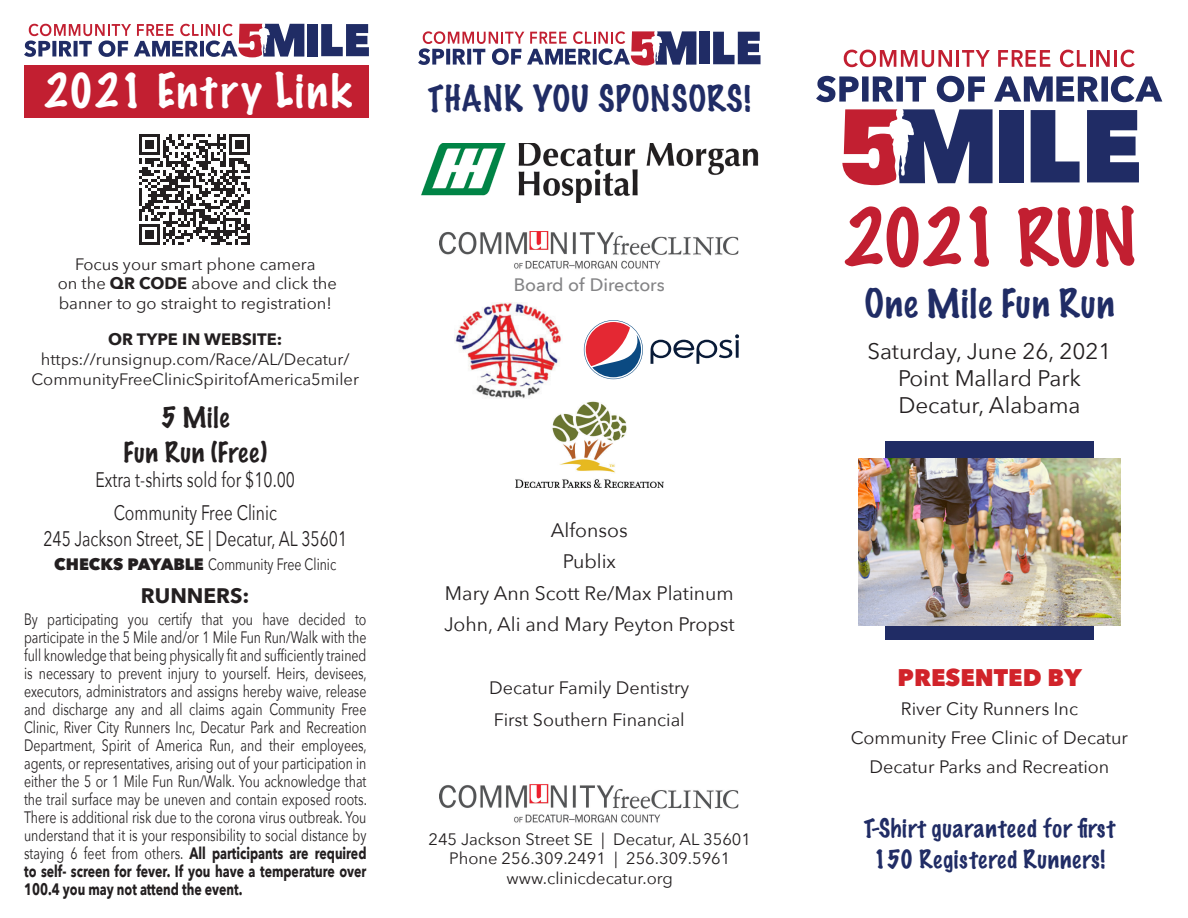
<style>
.page{position:relative;width:1188px;height:918px;background:#fff}
.page>*{position:absolute;margin:0;border:0;box-sizing:border-box;transform-origin:0 0}
.t1{font:100 72px "Marker Felt";letter-spacing:-.025em;color:#c21f31}
.t2{font:100 42.75px "Marker Felt";letter-spacing:.065em;color:#fff}
.t3{font:100 36px "Marker Felt";letter-spacing:.035em;color:#202c65}
.t4{font:100 32.85px "Marker Felt";letter-spacing:.025em;color:#202c65}
.t5{font:100 25.65px "Marker Felt";letter-spacing:.035em;color:#231f20}
.t6{font:800 24px "Avenir Next";color:#d1232a}
.t7{font:100 23.25px "Marker Felt";letter-spacing:.04em;color:#202c65}
.t8{font:22.5px "Avenir Next";color:#231f20}
.t9{font:21px "Avenir Next";color:#231f20;scale:.75 1}
.t10{font:700 21px "Avenir Next";color:#231f20}
.t11{font:19.5px "Avenir Next";color:#231f20}
.t12{font:18px "Avenir Next";color:#231f20}
.t13{font:500 18px "Avenir Next";color:#848486}
.t14{font:16.5px/18px "Avenir Next";color:#231f20;text-align:justify;scale:.75 1}
.t15{font:16.5px/19.8px "Avenir Next";color:#231f20;text-align:center}
.t16{font:700 16.5px "Avenir Next";color:#231f20}
.s1{font-weight:700}
.s2{font-weight:800}
</style>
<div class="page">
<div style="left:886px;top:441px;width:208px;height:199px;background:#202c65"></div>
<div style="left:24px;top:65px;width:345px;height:53px;background:#c21f31"></div>
<svg style="left:844px;top:50px;width:108px;height:17px"></svg>
<hr style="left:956px;top:50px;width:3px;height:17px;background:#c21f31">
<svg style="left:962px;top:50px;width:28px;height:17px"></svg>
<svg style="left:998px;top:50px;width:52px;height:17px"></svg>
<svg style="left:1060px;top:50px;width:50px;height:17px"></svg>
<hr style="left:1114px;top:50px;width:3px;height:17px;background:#c21f31">
<svg style="left:1121px;top:50px;width:14px;height:17px"></svg>
<svg style="left:816px;top:76px;width:110px;height:26px"></svg>
<svg style="left:937px;top:76px;width:48px;height:26px"></svg>
<svg style="left:994px;top:76px;width:168px;height:26px"></svg>
<div style="left:999px;top:110px;width:25px;height:72px;background:#202c65"></div>
<svg style="left:1031px;top:110px;width:49px;height:72px"></svg>
<svg style="left:1087px;top:110px;width:52px;height:72px;background:#3c4778"></svg>
<svg style="left:842px;top:109px;width:151px;height:76px"></svg>
<div style="left:307px;top:24px;width:11px;height:32px;background:#202c65"></div>
<svg style="left:321px;top:24px;width:48px;height:32px"></svg>
<svg style="left:24px;top:24px;width:280px;height:33px"></svg>
<img style="left:859px;top:458px;width:262px;height:167px">
<img style="left:439px;top:231px;width:299px;height:38px">
<div style="left:699px;top:32px;width:11px;height:32px;background:#202c65"></div>
<svg style="left:713px;top:32px;width:48px;height:32px"></svg>
<svg style="left:418px;top:31px;width:278px;height:34px"></svg>
<img style="left:455px;top:302px;width:107px;height:96px">
<img style="left:515px;top:401px;width:148px;height:86px">
<svg style="left:651px;top:334px;width:88px;height:30px"></svg>
<svg style="left:584px;top:320px;width:59px;height:59px"></svg>
<img style="left:421px;top:143px;width:338px;height:60px">
<svg style="left:139px;top:134px;width:111px;height:111px"></svg>
<img style="left:439px;top:784px;width:299px;height:39px">
<p class="t2" style="left:44px;top:57px;width:309px">2021 Entry Link</p>
<p class="t15" style="left:75px;top:253px;width:242px">Focus your smart phone camera</p>
<p class="t15" style="left:58px;top:273px;width:281px">on the <span class="s1">QR CODE</span> above and click the</p>
<p class="t15" style="left:59px;top:293px;width:275px">banner to go straight to registration!</p>
<p class="t16" style="left:108px;top:325px;width:176px">OR TYPE IN WEBSITE:</p>
<p class="t15" style="left:32px;top:349px;width:329px">https://runsignup.com/Race/AL/Decatur/<br>CommunityFreeClinicSpiritofAmerica5miler</p>
<p class="t5" style="left:161px;top:397px;width:69px">5 Mile</p>
<p class="t5" style="left:123px;top:432px;width:145px">Fun Run (Free)</p>
<p class="t9" style="left:96px;top:462px;width:268px">Extra t-shirts sold for $10.00</p>
<p class="t9" style="left:114px;top:495px;width:219px">Community Free Clinic</p>
<p class="t9" style="left:43px;top:521px;width:406px">245 Jackson Street, SE | Decatur, AL 35601</p>
<p class="t14" style="left:54px;top:554px;width:377px"><span class="s2">CHECKS PAYABLE</span> Community Free Clinic</p>
<p class="t10" style="left:141px;top:577px;width:110px">RUNNERS:</p>
<p class="t14" style="left:24px;top:610px;width:459px">By participating you certify that you have decided to participate in the 5 Mile and/or 1 Mile Fun Run/Walk with the full knowledge that being physically fit and sufficiently trained is necessary to prevent injury to yourself. Heirs, devisees, executors, administrators and assigns hereby waive, release and discharge any and all claims again Community Free Clinic, River City Runners Inc, Decatur Park and Recreation Department, Spirit of America Run, and their employees, agents, or representatives, arising out of your participation in either the 5 or 1 Mile Fun Run/Walk. You acknowledge that the trail surface may be uneven and contain exposed roots.<br>There is additional risk due to the corona virus outbreak. You understand that it is your responsibility to social distance by staying 6 feet from others. <span class="s1">All participants are required to self- screen for fever. If you have a temperature over 100.4 you may not attend the event.</span></p>
<p class="t4" style="left:428px;top:73px;width:324px">THANK YOU SPONSORS!</p>
<p class="t13" style="left:514px;top:269px;width:153px">Board of Directors</p>
<p class="t11" style="left:551px;top:513px;width:78px">Alfonsos</p>
<p class="t11" style="left:563px;top:545px;width:55px">Publix</p>
<p class="t11" style="left:445px;top:576px;width:290px">Mary Ann Scott Re/Max Platinum</p>
<p class="t11" style="left:444px;top:608px;width:292px">John, Ali and Mary Peyton Propst</p>
<p class="t12" style="left:489px;top:673px;width:202px">Decatur Family Dentistry</p>
<p class="t12" style="left:494px;top:704px;width:192px">First Southern Financial</p>
<p class="t15" style="left:428px;top:828px;width:324px">245 Jackson Street SE | Decatur, AL 35601</p>
<p class="t15" style="left:449px;top:848px;width:283px">Phone 256.309.2491 | 256.309.5961</p>
<p class="t15" style="left:507px;top:867px;width:168px">www.clinicdecatur.org</p>
<p class="t1" style="left:843px;top:181px;width:294px">2021 RUN</p>
<p class="t3" style="left:865px;top:275px;width:251px">One Mile Fun Run</p>
<p class="t8" style="left:867px;top:333px;width:246px">Saturday, June 26, 2021</p>
<p class="t8" style="left:898px;top:360px;width:184px">Point Mallard Park</p>
<p class="t8" style="left:898px;top:387px;width:184px">Decatur, Alabama</p>
<p class="t6" style="left:898px;top:663px;width:186px">PRESENTED BY</p>
<p class="t12" style="left:901px;top:694px;width:179px">River City Runners Inc</p>
<p class="t12" style="left:851px;top:723px;width:279px">Community Free Clinic of Decatur</p>
<p class="t12" style="left:870px;top:752px;width:241px">Decatur Parks and Recreation</p>
<p class="t7" style="left:864px;top:810px;width:253px">T-Shirt guaranteed for first</p>
<p class="t7" style="left:874px;top:841px;width:233px">150 Registered Runners!</p>
</div>
